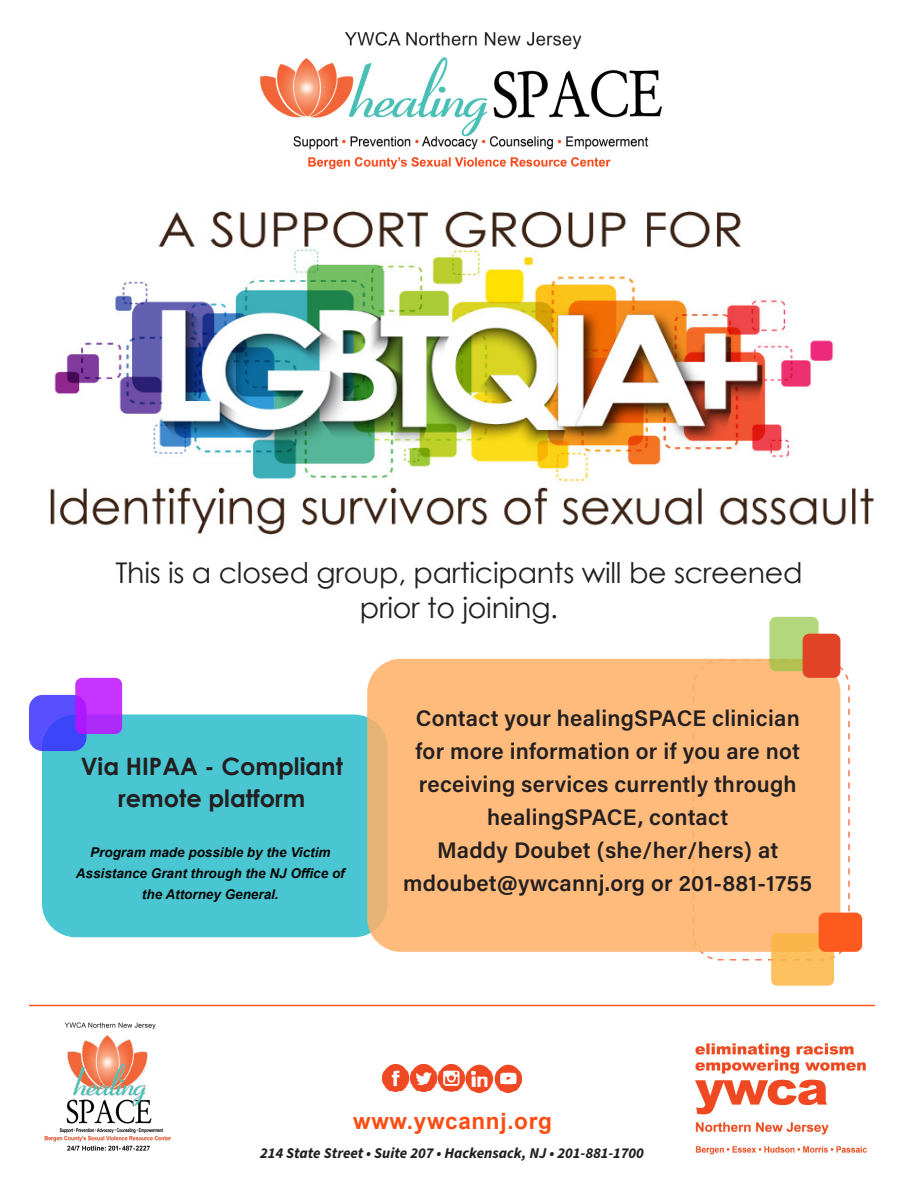
<style>
.page{position:relative;width:918px;height:1188px;background:#fff}
.page>*{position:absolute;margin:0;border:0;box-sizing:border-box;transform-origin:0 0}
.t1{font:28.5px/34.5px "Century Gothic";letter-spacing:-.01em;color:#231f20;text-align:center}
.t2{font:700 24px/31.5px "Century Gothic";color:#231f20;text-align:center}
.t3{font:600 22.5px/33px "Acumin Pro";letter-spacing:.01em;color:#231f20;text-align:center}
.t4{font:700 22.5px "Arial";letter-spacing:.03em;color:#fa4d14}
.t5{font:italic 700 15px "Source Sans Pro";color:#231f20}
.t6{font:italic 700 13.5px/21px "Arial";color:#040503;text-align:center}
</style>
<div class="page">
<div style="left:42px;top:714px;width:346px;height:223px;background:#49c6d2;border-radius:34px"></div>
<svg style="left:700px;top:659px;width:150px;height:302px"></svg>
<img style="left:50px;top:211px;width:824px;height:324px">
<img style="left:260px;top:31px;width:402px;height:139px">
<img style="left:44px;top:1022px;width:128px;height:129px">
<img style="left:695px;top:1043px;width:172px;height:112px">
<hr style="left:29px;top:1005px;width:846px;height:1px;background:#fd5a1e">
<img style="left:383px;top:1065px;width:138px;height:27px">
<svg style="left:29px;top:695px;width:58px;height:56px;background:#4c4bfb"></svg>
<svg style="left:75px;top:678px;width:47px;height:56px;background:#bb2efc"></svg>
<div style="left:367px;top:659px;width:473px;height:293px;background:#ffbb7c;border-radius:34px"></div>
<div style="left:771px;top:933px;width:63px;height:53px;background:linear-gradient(to bottom,#fcb44a,#fcc466);border-radius:6px"></div>
<div style="left:819px;top:913px;width:43px;height:39px;background:#fd5a1e;border-radius:7px"></div>
<svg style="left:769px;top:617px;width:50px;height:54px;background:#b4d174"></svg>
<div style="left:803px;top:634px;width:37px;height:44px;background:#e04326;border-radius:7px"></div>
<p class="t1" style="left:115px;top:555px;width:689px">This is a closed group, participants will be screened prior to joining.</p>
<p class="t2" style="left:81px;top:750px;width:264px">Via HIPAA - Compliant remote platform</p>
<p class="t6" style="left:76px;top:843px;width:270px">Program made possible by the Victim<br>Assistance Grant through the NJ Office of the Attorney General.</p>
<p class="t3" style="left:403px;top:700px;width:410px">Contact your healingSPACE clinician for more information or if you are not receiving services currently through healingSPACE, contact<br>Maddy Doubet (she/her/hers) at mdoubet@ywcannj.org or 201-881-1755</p>
<p class="t4" style="left:353px;top:1105px;width:200px">www.ywcannj.org</p>
<p class="t5" style="left:260px;top:1143px;width:385px">214 State Street • Suite 207 • Hackensack, NJ • 201-881-1700</p>
</div>
